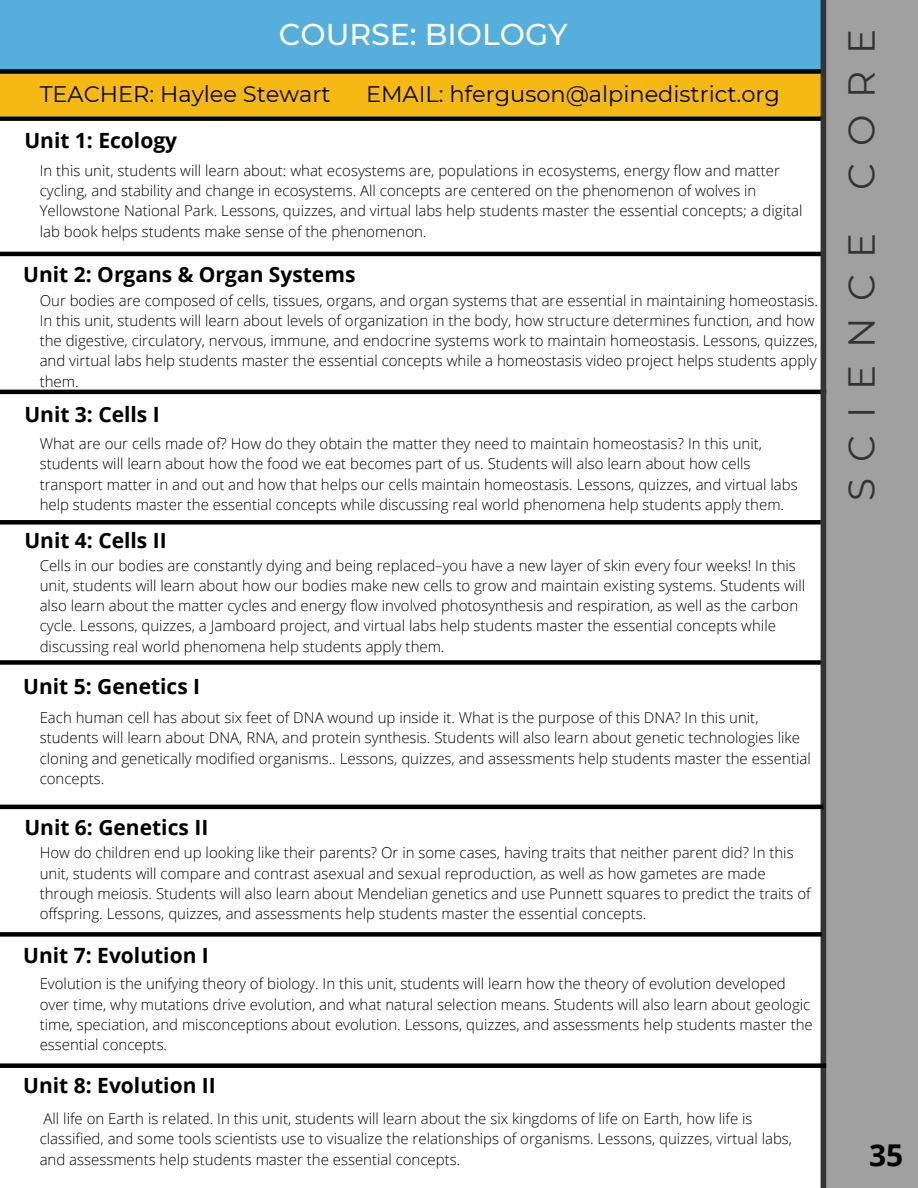
<style>
.page{position:relative;width:918px;height:1188px;background:#fff}
.page>*{position:absolute;margin:0;border:0;box-sizing:border-box;transform-origin:0 0}
.t1{font:37.5px "Montserrat";letter-spacing:.445em;color:#333}
.t2{font:500 30px "Montserrat";color:#fff}
.t3{font:700 30px "Open Sans";color:#000}
.t4{font:22.5px "Montserrat";color:#000}
.t5{font:700 21px "Open Sans";color:#000}
.t6{font:300 15px/20.2px "Open Sans";color:#000}
</style>
<div class="page">
<div style="left:0;top:0;width:826px;height:74px;background:#56aedd"></div>
<div style="left:826px;top:0;width:92px;height:1187px;background:#a0a0a0"></div>
<div style="left:0;top:74px;width:821px;height:45px;background:#f5b914"></div>
<div style="left:0;top:69px;width:823px;height:5px;background:#000"></div>
<div style="left:0;top:116px;width:826px;height:5px;background:#000"></div>
<div style="left:0;top:520px;width:821px;height:5px;background:#000"></div>
<hr style="left:0;top:252px;width:825px;height:4px;background:#000">
<hr style="left:0;top:390px;width:826px;height:4px;background:#000">
<div style="left:0;top:660px;width:822px;height:5px;background:#000"></div>
<div style="left:821px;top:0;width:5px;height:1188px;background:#333"></div>
<hr style="left:0;top:805px;width:823px;height:4px;background:#000">
<div style="left:0;top:932px;width:822px;height:5px;background:#000"></div>
<div style="left:0;top:1063px;width:826px;height:5px;background:#000"></div>
<h1 class="t2" style="left:279px;top:16px;width:290px">COURSE: BIOLOGY</h1>
<p class="t4" style="left:40px;top:80px;width:292px">TEACHER: Haylee Stewart</p>
<p class="t4" style="left:366px;top:80px;width:415px">EMAIL: hferguson@alpinedistrict.org</p>
<h3 class="t5" style="left:24px;top:126px;width:154px">Unit 1: Ecology</h3>
<h4 class="t6" style="left:40px;top:160px;width:764px">In this unit, students will learn about: what ecosystems are, populations in ecosystems, energy flow and matter cycling, and stability and change in ecosystems. All concepts are centered on the phenomenon of wolves in Yellowstone National Park. Lessons, quizzes, and virtual labs help students master the essential concepts; a digital lab book helps students make sense of the phenomenon.</h4>
<h3 class="t5" style="left:23px;top:260px;width:334px">Unit 2: Organs &amp; Organ Systems</h3>
<p class="t6" style="left:40px;top:290px;width:780px">Our bodies are composed of cells, tissues, organs, and organ systems that are essential in maintaining homeostasis.<br>In this unit, students will learn about levels of organization in the body, how structure determines function, and how the digestive, circulatory, nervous, immune, and endocrine systems work to maintain homeostasis. Lessons, quizzes, and virtual labs help students master the essential concepts while a homeostasis video project helps students apply them.</p>
<h3 class="t5" style="left:24px;top:400px;width:137px">Unit 3: Cells I</h3>
<p class="t6" style="left:40px;top:433px;width:760px">What are our cells made of? How do they obtain the matter they need to maintain homeostasis? In this unit, students will learn about how the food we eat becomes part of us. Students will also learn about how cells transport matter in and out and how that helps our cells maintain homeostasis. Lessons, quizzes, and virtual labs help students master the essential concepts while discussing real world phenomena help students apply them.</p>
<h3 class="t5" style="left:24px;top:526px;width:144px">Unit 4: Cells II</h3>
<p class="t6" style="left:40px;top:555px;width:767px">Cells in our bodies are constantly dying and being replaced–you have a new layer of skin every four weeks! In this unit, students will learn about how our bodies make new cells to grow and maintain existing systems. Students will also learn about the matter cycles and energy flow involved photosynthesis and respiration, as well as the carbon cycle. Lessons, quizzes, a Jamboard project, and virtual labs help students master the essential concepts while discussing real world phenomena help students apply them.</p>
<h3 class="t5" style="left:23px;top:672px;width:178px">Unit 5: Genetics I</h3>
<p class="t6" style="left:40px;top:707px;width:773px">Each human cell has about six feet of DNA wound up inside it. What is the purpose of this DNA? In this unit, students will learn about DNA, RNA, and protein synthesis. Students will also learn about genetic technologies like cloning and genetically modified organisms.. Lessons, quizzes, and assessments help students master the essential concepts.</p>
<h3 class="t5" style="left:24px;top:813px;width:185px">Unit 6: Genetics II</h3>
<p class="t6" style="left:40px;top:842px;width:773px">How do children end up looking like their parents? Or in some cases, having traits that neither parent did? In this unit, students will compare and contrast asexual and sexual reproduction, as well as how gametes are made through meiosis. Students will also learn about Mendelian genetics and use Punnett squares to predict the traits of offspring. Lessons, quizzes, and assessments help students master the essential concepts.</p>
<h3 class="t5" style="left:23px;top:940px;width:187px">Unit 7: Evolution I</h3>
<p class="t6" style="left:40px;top:973px;width:775px">Evolution is the unifying theory of biology. In this unit, students will learn how the theory of evolution developed over time, why mutations drive evolution, and what natural selection means. Students will also learn about geologic time, speciation, and misconceptions about evolution. Lessons, quizzes, and assessments help students master the essential concepts.</p>
<h3 class="t5" style="left:23px;top:1070px;width:194px">Unit 8: Evolution II</h3>
<p class="t6" style="left:40px;top:1108px;width:754px">All life on Earth is related. In this unit, students will learn about the six kingdoms of life on Earth, how life is classified, and some tools scientists use to visualize the relationships of organisms. Lessons, quizzes, virtual labs, and assessments help students master the essential concepts.</p>
<h2 class="t1" style="left:839px;top:501px;width:474px;rotate:-90deg">SCIENCE CORE</h2>
<p class="t3" style="left:869px;top:1134px;width:36px">35</p>
</div>
